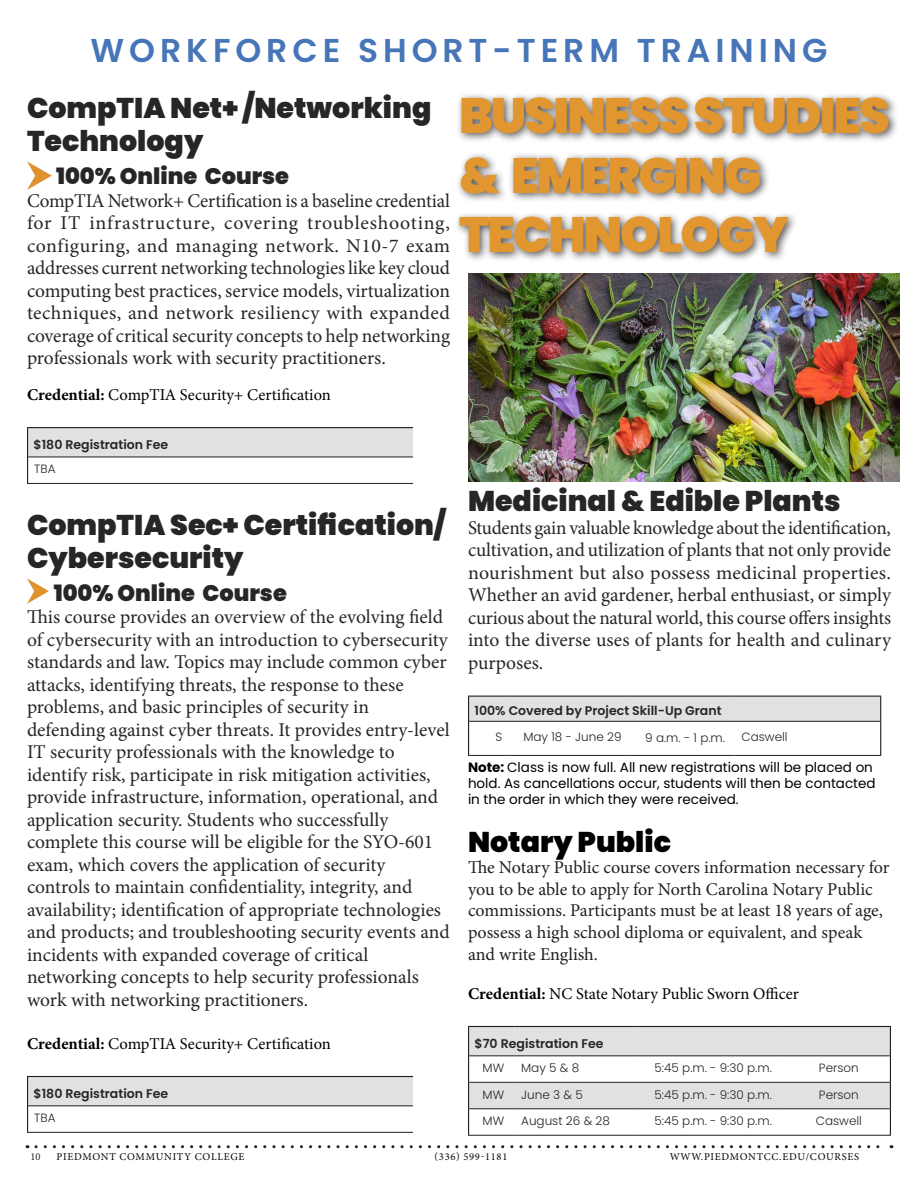
<style>
.page{position:relative;width:918px;height:1188px;background:#fff}
.page>*{position:absolute;margin:0;border:0;box-sizing:border-box;transform-origin:0 0}
.t1{font:900 49.5px/59.4px "Poppins";letter-spacing:-.04em;color:#e1962f}
.t2{font:600 33px "Poppins";letter-spacing:.15em;color:#4675b8}
.Paragraph_-_Content{font:900 28.5px/33px "Poppins";color:#272525}
.t3{font:900 28.5px "Poppins";color:#000}
.Paragraph_-_Content-2{font:900 22.5px "Poppins";color:#272525}
.Paragraph_-_Content-3{font:19.5px/22.5px "Minion Pro";color:#272525}
.Intro_Content{font:19.5px/22.5px "Minion Pro";color:#272525;text-align:justify}
.t4{font:18px/21.6px "Minion Pro";letter-spacing:-.005em;color:#231f20}
.Class_Content{font:16.5px "Minion Pro";color:#000}
.Class_Content__3{font:16.5px "Minion Pro";letter-spacing:-.005em;color:#000}
.t5{font:13.5px/16.2px "Poppins";color:#000}
.Paragraph_Style_2{font:600 12.6px "Poppins";color:#272525}
.t6{font:300 12px "Poppins";color:#272525}
.t7{font:10.5px "Minion Pro";letter-spacing:.065em;color:#040503}
.t8{font:10.5px "Minion Pro";color:#231f20}
.s1{font-weight:700}
</style>
<div class="page">
<svg style="left:36px;top:1145px;width:856px;height:3px"></svg>
<div style="left:28px;top:428px;width:385px;height:29px;background:#e0e1e3"></div>
<hr style="left:27px;top:427px;width:386px;height:1px;background:#231f20">
<svg style="left:27px;top:428px;width:1px;height:55px"></svg>
<hr style="left:28px;top:457px;width:385px;height:1px;background:#231f20">
<hr style="left:27px;top:483px;width:386px;height:1px;background:#231f20">
<svg style="left:27px;top:578px;width:22px;height:26px"></svg>
<div style="left:28px;top:1077px;width:385px;height:29px;background:#e0e1e3"></div>
<hr style="left:27px;top:1076px;width:386px;height:1px;background:#231f20">
<svg style="left:27px;top:1077px;width:1px;height:55px"></svg>
<hr style="left:28px;top:1105px;width:385px;height:1px;background:#231f20">
<hr style="left:27px;top:1132px;width:386px;height:1px;background:#231f20">
<div style="left:469px;top:696px;width:412px;height:25px;background:#e0e1e3"></div>
<hr style="left:735px;top:721px;width:145px;height:1px;background:#231f20">
<hr style="left:735px;top:755px;width:146px;height:1px;background:#231f20">
<hr style="left:880px;top:721px;width:1px;height:34px;background:#231f20">
<hr style="left:468px;top:696px;width:41px;height:1px;background:#231f20">
<svg style="left:468px;top:697px;width:1px;height:24px"></svg>
<hr style="left:509px;top:696px;width:120px;height:1px;background:#231f20">
<hr style="left:629px;top:696px;width:106px;height:1px;background:#231f20">
<hr style="left:735px;top:696px;width:146px;height:1px;background:#231f20">
<svg style="left:880px;top:697px;width:1px;height:24px"></svg>
<hr style="left:468px;top:721px;width:1px;height:34px;background:#231f20">
<hr style="left:469px;top:721px;width:40px;height:1px;background:#231f20">
<hr style="left:509px;top:721px;width:120px;height:1px;background:#231f20">
<hr style="left:629px;top:721px;width:106px;height:1px;background:#231f20">
<hr style="left:468px;top:755px;width:41px;height:1px;background:#231f20">
<hr style="left:509px;top:755px;width:120px;height:1px;background:#231f20">
<hr style="left:629px;top:755px;width:106px;height:1px;background:#231f20">
<hr style="left:781px;top:1135px;width:110px;height:1px;background:#231f20">
<svg style="left:468px;top:1026px;width:423px;height:109px"></svg>
<hr style="left:469px;top:1055px;width:45px;height:1px;background:#231f20">
<hr style="left:514px;top:1055px;width:120px;height:1px;background:#231f20">
<hr style="left:634px;top:1055px;width:147px;height:1px;background:#231f20">
<hr style="left:469px;top:1082px;width:45px;height:1px;background:#231f20">
<hr style="left:514px;top:1082px;width:120px;height:1px;background:#231f20">
<hr style="left:634px;top:1082px;width:147px;height:1px;background:#231f20">
<hr style="left:469px;top:1108px;width:45px;height:1px;background:#231f20">
<hr style="left:514px;top:1108px;width:120px;height:1px;background:#231f20">
<hr style="left:634px;top:1108px;width:147px;height:1px;background:#231f20">
<hr style="left:468px;top:1135px;width:46px;height:1px;background:#231f20">
<hr style="left:514px;top:1135px;width:120px;height:1px;background:#231f20">
<hr style="left:634px;top:1135px;width:147px;height:1px;background:#231f20">
<svg style="left:27px;top:161px;width:25px;height:29px"></svg>
<div style="left:454px;top:92px;width:445px;height:171px;background:#231f20;opacity:.75"></div>
<img style="left:468px;top:273px;width:432px;height:208px">
<p class="t2" style="left:90px;top:31px;width:739px">WORKFORCE SHORT-TERM TRAINING</p>
<p class="Paragraph_-_Content" style="left:27px;top:92px;width:406px">CompTIA Net+ /Networking<br>Technology</p>
<p class="Paragraph_-_Content-2" style="left:56px;top:163px;width:235px">100% Online Course</p>
<p class="Intro_Content" style="left:27px;top:190px;width:425px">CompTIA Network+ Certification is a baseline credential for IT infrastructure, covering troubleshooting, configuring, and managing network. N10-7 exam addresses current networking technologies like key cloud computing best practices, service models, virtualization techniques, and network resiliency with expanded coverage of critical security concepts to help networking professionals work with security practitioners.</p>
<p class="Class_Content" style="left:27px;top:384px;width:305px"><span class="s1">Credential:</span> CompTIA Security+ Certification</p>
<p class="Paragraph_Style_2" style="left:34px;top:437px;width:136px">$180 Registration Fee</p>
<p class="t6" style="left:34px;top:462px;width:23px">TBA</p>
<p class="Paragraph_-_Content" style="left:27px;top:508px;width:420px">CompTIA Sec+ Certification/<br>Cybersecurity</p>
<p class="Paragraph_-_Content-2" style="left:54px;top:580px;width:235px">100% Online Course</p>
<p class="Paragraph_-_Content-3" style="left:27px;top:606px;width:424px">This course provides an overview of the evolving field of cybersecurity with an introduction to cybersecurity standards and law. Topics may include common cyber attacks, identifying threats, the response to these problems, and basic principles of security in defending against cyber threats. It provides entry-level IT security professionals with the knowledge to identify risk, participate in risk mitigation activities, provide infrastructure, information, operational, and application security. Students who successfully complete this course will be eligible for the SYO-601 exam, which covers the application of security controls to maintain confidentiality, integrity, and availability; identification of appropriate technologies and products; and troubleshooting security events and incidents with expanded coverage of critical networking concepts to help security professionals work with networking practitioners.</p>
<p class="Class_Content" style="left:27px;top:1033px;width:305px"><span class="s1">Credential:</span> CompTIA Security+ Certification</p>
<p class="Paragraph_Style_2" style="left:34px;top:1086px;width:136px">$180 Registration Fee</p>
<p class="t6" style="left:34px;top:1111px;width:23px">TBA</p>
<p class="t1" style="left:459px;top:87px;width:433px">BUSINESS STUDIES &amp; EMERGING<br>TECHNOLOGY</p>
<p class="Paragraph_-_Content" style="left:468px;top:485px;width:374px">Medicinal &amp; Edible Plants</p>
<p class="Intro_Content" style="left:468px;top:517px;width:425px">Students gain valuable knowledge about the identification, cultivation, and utilization of plants that not only provide nourishment but also possess medicinal properties.<br>Whether an avid gardener, herbal enthusiast, or simply curious about the natural world, this course offers insights into the diverse uses of plants for health and culinary purposes.</p>
<p class="Paragraph_Style_2" style="left:475px;top:704px;width:249px">100% Covered by Project Skill-Up Grant</p>
<p class="t6" style="left:495px;top:730px;width:8px">S</p>
<p class="t6" style="left:523px;top:730px;width:100px">May 18 - June 29</p>
<p class="t6" style="left:645px;top:730px;width:81px">9 a.m. - 1 p.m.</p>
<p class="t6" style="left:741px;top:730px;width:48px">Caswell</p>
<p class="t5" style="left:468px;top:759px;width:409px"><span class="s1">Note:</span> Class is now full. All new registrations will be placed on hold. As cancellations occur, students will then be contacted in the order in which they were received.</p>
<p class="t3" style="left:468px;top:825px;width:205px">Notary Public</p>
<p class="t4" style="left:468px;top:857px;width:423px">The Notary Public course covers information necessary for you to be able to apply for North Carolina Notary Public commissions. Participants must be at least 18 years of age, possess a high school diploma or equivalent, and speak and write English.</p>
<p class="Class_Content__3" style="left:468px;top:983px;width:332px"><span class="s1">Credential:</span> NC State Notary Public Sworn Officer</p>
<p class="Paragraph_Style_2" style="left:475px;top:1036px;width:130px">$70 Registration Fee</p>
<p class="t6" style="left:483px;top:1061px;width:23px">MW</p>
<p class="t6" style="left:521px;top:1061px;width:60px">May 5 &amp; 8</p>
<p class="t6" style="left:655px;top:1061px;width:119px">5:45 p.m. - 9:30 p.m.</p>
<p class="t6" style="left:819px;top:1061px;width:41px">Person</p>
<p class="t6" style="left:483px;top:1087px;width:23px">MW</p>
<p class="t6" style="left:521px;top:1087px;width:63px">June 3 &amp; 5</p>
<p class="t6" style="left:655px;top:1088px;width:119px">5:45 p.m. - 9:30 p.m.</p>
<p class="t6" style="left:819px;top:1087px;width:41px">Person</p>
<p class="t6" style="left:483px;top:1114px;width:23px">MW</p>
<p class="t6" style="left:521px;top:1114px;width:90px">August 26 &amp; 28</p>
<p class="t6" style="left:655px;top:1114px;width:119px">5:45 p.m. - 9:30 p.m.</p>
<p class="t6" style="left:816px;top:1114px;width:48px">Caswell</p>
<p class="t8" style="left:30px;top:1150px;width:12px">10</p>
<p class="t7" style="left:57px;top:1150px;width:189px">PIEDMONT COMMUNITY COLLEGE</p>
<p class="t7" style="left:435px;top:1150px;width:74px">(336) 599-1181</p>
<p class="t7" style="left:670px;top:1150px;width:191px">WWW.PIEDMONTCC.EDU/COURSES</p>
</div>
